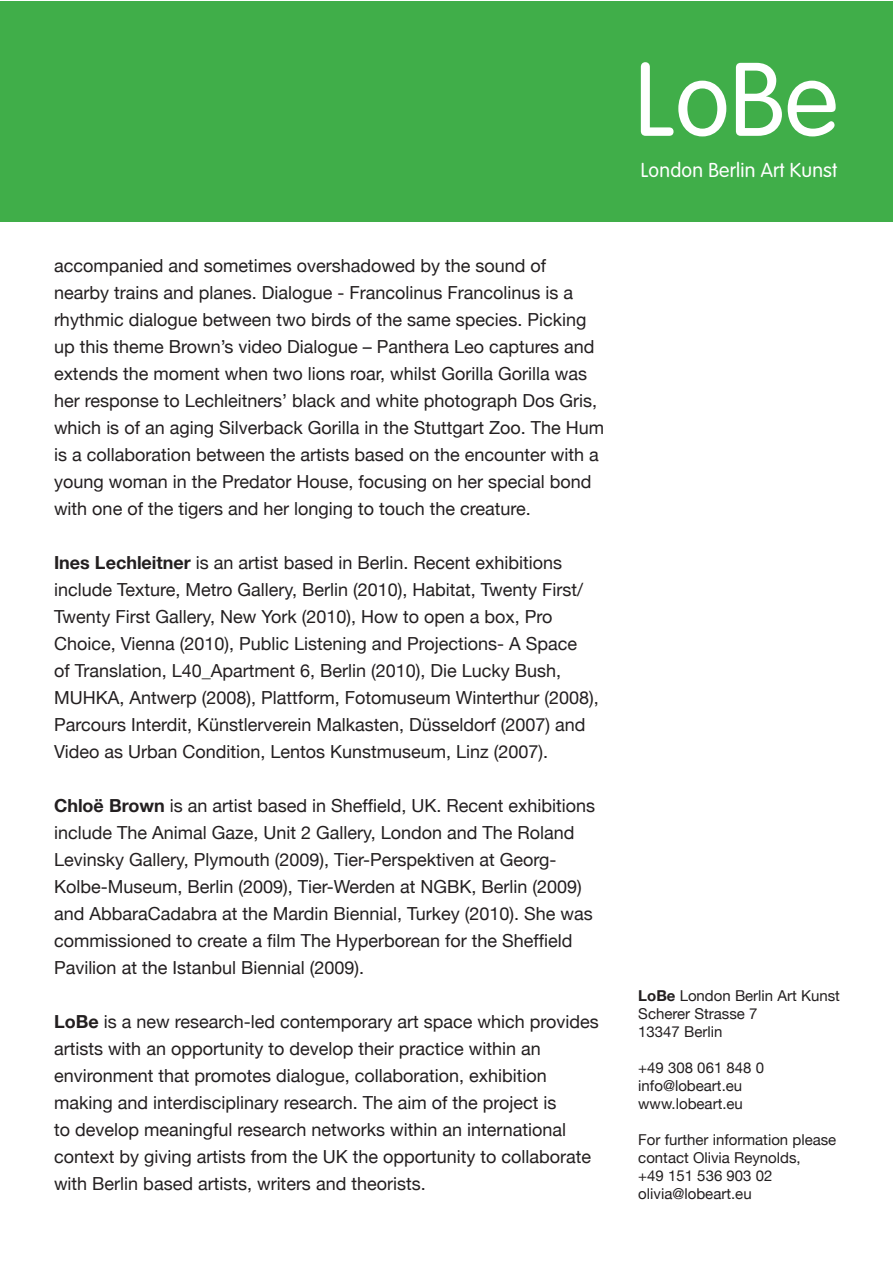
<style>
.page{position:relative;width:893px;height:1263px;background:#fff}
.page>*{position:absolute;margin:0;border:0;box-sizing:border-box;transform-origin:0 0}
.t1{font:300 102.6px "VAG Rounded";color:#fff}
.t2{font:300 19.8px "VAG Rounded";letter-spacing:.01em;color:#fff}
.t3{font:18px/27px "Helvetica Neue";color:#231f20}
.t4{font:15px/18px "Helvetica Neue";color:#231f20}
.s1{font-weight:700}
</style>
<div class="page">
<div style="left:0;top:1px;width:892px;height:221px;background:#40ae49"></div>
<p class="t3" style="left:54px;top:252px;width:552px">accompanied and sometimes overshadowed by the sound of nearby trains and planes. Dialogue - Francolinus Francolinus is a rhythmic dialogue between two birds of the same species. Picking up this theme Brown’s video Dialogue – Panthera Leo captures and extends the moment when two lions roar, whilst Gorilla Gorilla was her response to Lechleitners’ black and white photograph Dos Gris, which is of an aging Silverback Gorilla in the Stuttgart Zoo. The Hum is a collaboration between the artists based on the encounter with a young woman in the Predator House, focusing on her special bond with one of the tigers and her longing to touch the creature.</p>
<p class="t3" style="left:54px;top:549px;width:546px"><span class="s1">Ines Lechleitner</span> is an artist based in Berlin. Recent exhibitions include Texture, Metro Gallery, Berlin (2010), Habitat, Twenty First/ Twenty First Gallery, New York (2010), How to open a box, Pro Choice, Vienna (2010), Public Listening and Projections- A Space<br>of Translation, L40_Apartment 6, Berlin (2010), Die Lucky Bush, MUHKA, Antwerp (2008), Plattform, Fotomuseum Winterthur (2008), Parcours Interdit, Künstlerverein Malkasten, Düsseldorf (2007) and Video as Urban Condition, Lentos Kunstmuseum, Linz (2007).</p>
<p class="t3" style="left:54px;top:792px;width:543px"><span class="s1">Chloë Brown</span> is an artist based in Sheffield, UK. Recent exhibitions include The Animal Gaze, Unit 2 Gallery, London and The Roland Levinsky Gallery, Plymouth (2009), Tier-Perspektiven at Georg-Kolbe-Museum, Berlin (2009), Tier-Werden at NGBK, Berlin (2009) and AbbaraCadabra at the Mardin Biennial, Turkey (2010). She was commissioned to create a film The Hyperborean for the Sheffield Pavilion at the Istanbul Biennial (2009).</p>
<p class="t3" style="left:54px;top:1008px;width:546px"><span class="s1">LoBe</span> is a new research-led contemporary art space which provides artists with an opportunity to develop their practice within an environment that promotes dialogue, collaboration, exhibition making and interdisciplinary research. The aim of the project is<br>to develop meaningful research networks within an international context by giving artists from the UK the opportunity to collaborate with Berlin based artists, writers and theorists.</p>
<h1 class="t1" style="left:635px;top:41px;width:205px">LoBe</h1>
<p class="t2" style="left:641px;top:159px;width:198px">London Berlin Art Kunst</p>
<p class="t4" style="left:638px;top:987px;width:203px"><span class="s1">LoBe</span> London Berlin Art Kunst<br>Scherer Strasse 7<br>13347 Berlin</p>
<p class="t4" style="left:638px;top:1059px;width:127px">+49 308 061 848 0 info@lobeart.eu www.lobeart.eu</p>
<p class="t4" style="left:638px;top:1131px;width:200px">For further information please contact Olivia Reynolds,<br>+49 151 536 903 02 olivia@lobeart.eu</p>
</div>
